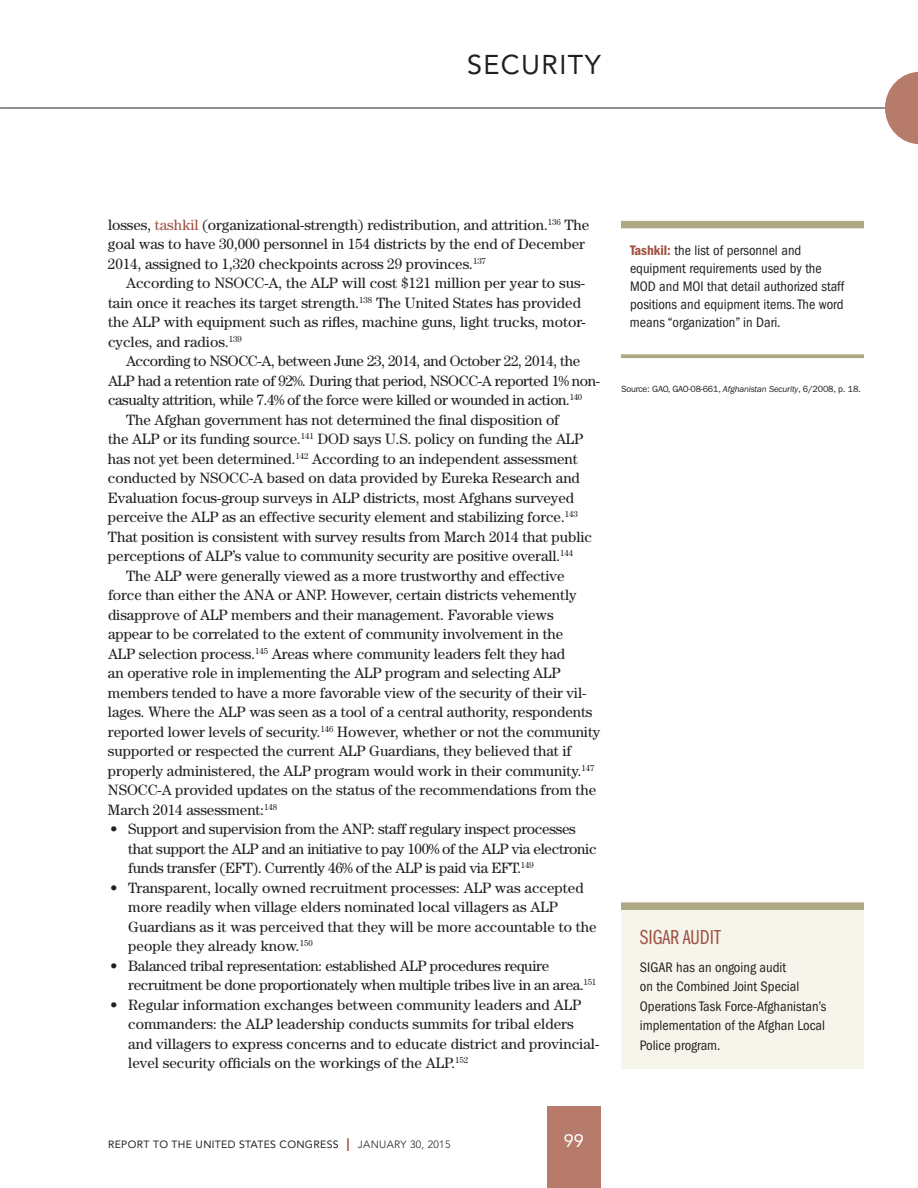
<style>
.page{position:relative;width:918px;height:1188px;background:#fff}
.page>*{position:absolute;margin:0;border:0;box-sizing:border-box;transform-origin:0 0}
.t1{font:27px "Avenir LT Std";letter-spacing:.05em;color:#231f20}
.t2{font:21px "ITC Franklin Gothic Std Bk Cp";color:#a05243}
.t3{font:18px "Avenir LT Std";color:#fff}
.t4{font:15px/19.5px "Century Std";letter-spacing:-.005em;color:#231f20}
.t5{font:15px "Century Std";letter-spacing:-.025em;color:#231f20}
.t6{font:condensed 14.25px/18px "ITC Franklin Gothic Std";color:#231f20}
.t7{font:10.5px "Avenir LT Std";letter-spacing:.03em;color:#231f20}
.t8{font:9px "ITC Franklin Gothic Std";letter-spacing:-.02em;color:#231f20}
.s1{color:#a05243}
.s2{font-family:"ITC Franklin Gothic Std Dm Cd";font-stretch:normal;color:#a05243}
.s3{font-style:italic}
.s4{font-size:18px;color:#a05243}
.s5{font-weight:300}
</style>
<div class="page">
<hr style="left:0;top:108px;width:918px;height:1px;background:#231f20">
<svg style="left:885px;top:72px;width:33px;height:72px"></svg>
<div style="left:547px;top:1107px;width:54px;height:81px;background:#b67b6a"></div>
<div style="left:621px;top:221px;width:243px;height:7px;background:#aea984"></div>
<svg style="left:621px;top:354px;width:243px;height:4px"></svg>
<div style="left:621px;top:902px;width:243px;height:167px;background:#f6f5ec"></div>
<div style="left:621px;top:902px;width:243px;height:8px;background:#aea984"></div>
<h1 class="t1" style="left:467px;top:49px;width:135px">SECURITY</h1>
<p class="t4" style="left:108px;top:214px;width:483px">losses, <span class="s1">tashkil</span> (organizational-strength) redistribution, and attrition.<sup>136</sup> The goal was to have 30,000 personnel in 154 districts by the end of December<br>2014, assigned to 1,320 checkpoints across 29 provinces.<sup>137</sup></p>
<p class="t4" style="left:108px;top:273px;width:479px;text-indent:18px">According to NSOCC-A, the ALP will cost $121 million per year to sus&shy;tain once it reaches its target strength.<sup>138</sup> The United States has provided the ALP with equipment such as rifles, machine guns, light trucks, motor&shy;cycles, and radios.<sup>139</sup></p>
<p class="t5" style="left:126px;top:352px;width:456px">According to NSOCC-A, between June 23, 2014, and October 22, 2014, the</p>
<p class="t5" style="left:108px;top:372px;width:494px">ALP had a retention rate of 92%. During that period, NSOCC-A reported 1% non-</p>
<p class="t5" style="left:108px;top:391px;width:476px">casualty attrition, while 7.4% of the force were killed or wounded in action.<sup>140</sup></p>
<p class="t4" style="left:126px;top:409px;width:435px">The Afghan government has not determined the final disposition of</p>
<p class="t4" style="left:108px;top:429px;width:477px">the ALP or its funding source.<sup>141</sup> DOD says U.S. policy on funding the ALP</p>
<p class="t4" style="left:108px;top:448px;width:471px">has not yet been determined.<sup>142</sup> According to an independent assessment</p>
<p class="t4" style="left:108px;top:468px;width:473px">conducted by NSOCC-A based on data provided by Eureka Research and</p>
<p class="t4" style="left:108px;top:487px;width:468px">Evaluation focus-group surveys in ALP districts, most Afghans surveyed</p>
<p class="t4" style="left:108px;top:507px;width:471px">perceive the ALP as an effective security element and stabilizing force.<sup>143</sup></p>
<p class="t4" style="left:108px;top:526px;width:486px">That position is consistent with survey results from March 2014 that public</p>
<p class="t4" style="left:108px;top:546px;width:467px">perceptions of ALP’s value to community security are positive overall.<sup>144</sup></p>
<p class="t4" style="left:126px;top:565px;width:440px">The ALP were generally viewed as a more trustworthy and effective</p>
<p class="t4" style="left:108px;top:585px;width:470px">force than either the ANA or ANP. However, certain districts vehemently</p>
<p class="t4" style="left:108px;top:604px;width:447px">disapprove of ALP members and their management. Favorable views</p>
<p class="t4" style="left:108px;top:624px;width:457px">appear to be correlated to the extent of community involvement in the</p>
<p class="t4" style="left:108px;top:643px;width:459px">ALP selection process.<sup>145</sup> Areas where community leaders felt they had</p>
<p class="t4" style="left:108px;top:663px;width:454px">an operative role in implementing the ALP program and selecting ALP</p>
<p class="t4" style="left:108px;top:682px;width:480px">members tended to have a more favorable view of the security of their vil-</p>
<p class="t4" style="left:108px;top:702px;width:486px">lages. Where the ALP was seen as a tool of a central authority, respondents</p>
<p class="t4" style="left:108px;top:721px;width:494px">reported lower levels of security.<sup>146</sup> However, whether or not the community</p>
<p class="t4" style="left:108px;top:741px;width:465px">supported or respected the current ALP Guardians, they believed that if</p>
<p class="t4" style="left:108px;top:760px;width:488px">properly administered, the ALP program would work in their community.<sup>147</sup></p>
<p class="t4" style="left:108px;top:780px;width:490px">NSOCC-A provided updates on the status of the recommendations from the</p>
<p class="t4" style="left:108px;top:799px;width:171px">March 2014 assessment:<sup>148</sup></p>
<p class="t4" style="left:128px;top:819px;width:470px;text-indent:-18px">• Support and supervision from the ANP: staff regulary inspect processes that support the ALP and an initiative to pay 100% of the ALP via electronic funds transfer (EFT). Currently 46% of the ALP is paid via EFT.<sup>149</sup></p>
<p class="t4" style="left:128px;top:877px;width:470px;text-indent:-18px">• Transparent, locally owned recruitment processes: ALP was accepted more readily when village elders nominated local villagers as ALP Guardians as it was perceived that they will be more accountable to the people they already know.<sup>150</sup></p>
<p class="t4" style="left:128px;top:955px;width:470px;text-indent:-18px">• Balanced tribal representation: established ALP procedures require recruitment be done proportionately when multiple tribes live in an area.<sup>151</sup></p>
<p class="t4" style="left:128px;top:994px;width:472px;text-indent:-18px">• Regular information exchanges between community leaders and ALP commanders: the ALP leadership conducts summits for tribal elders and villagers to express concerns and to educate district and provincial&shy;level security officials on the workings of the ALP.<sup>152</sup></p>
<p class="t6" style="left:630px;top:242px;width:216px"><span class="s2">Tashkil:</span> the list of personnel and equipment requirements used by the MOD and MOI that detail authorized staff positions and equipment items. The word means “organization” in Dari.</p>
<p class="t8" style="left:621px;top:384px;width:241px">Source: GAO, GAO-08-661, <span class="s3">Afghanistan Security</span>, 6/2008, p. 18.</p>
<h2 class="t2" style="left:640px;top:925px;width:83px">SIGAR Audit</h2>
<p class="t6" style="left:640px;top:958px;width:188px;line-height:19.5px">SIGAR has an ongoing audit<br>on the Combined Joint Special<br>Operations Task Force-Afghanistan’s implementation of the Afghan Local<br>Police program.</p>
<p class="t7" style="left:108px;top:1138px;width:344px">REPORT TO THE UNITED STATES CONGRESS <span class="s4">I</span> <span class="s5">JANUARY 30, 2015</span></p>
<p class="t3" style="left:564px;top:1131px;width:22px">99</p>
</div>
